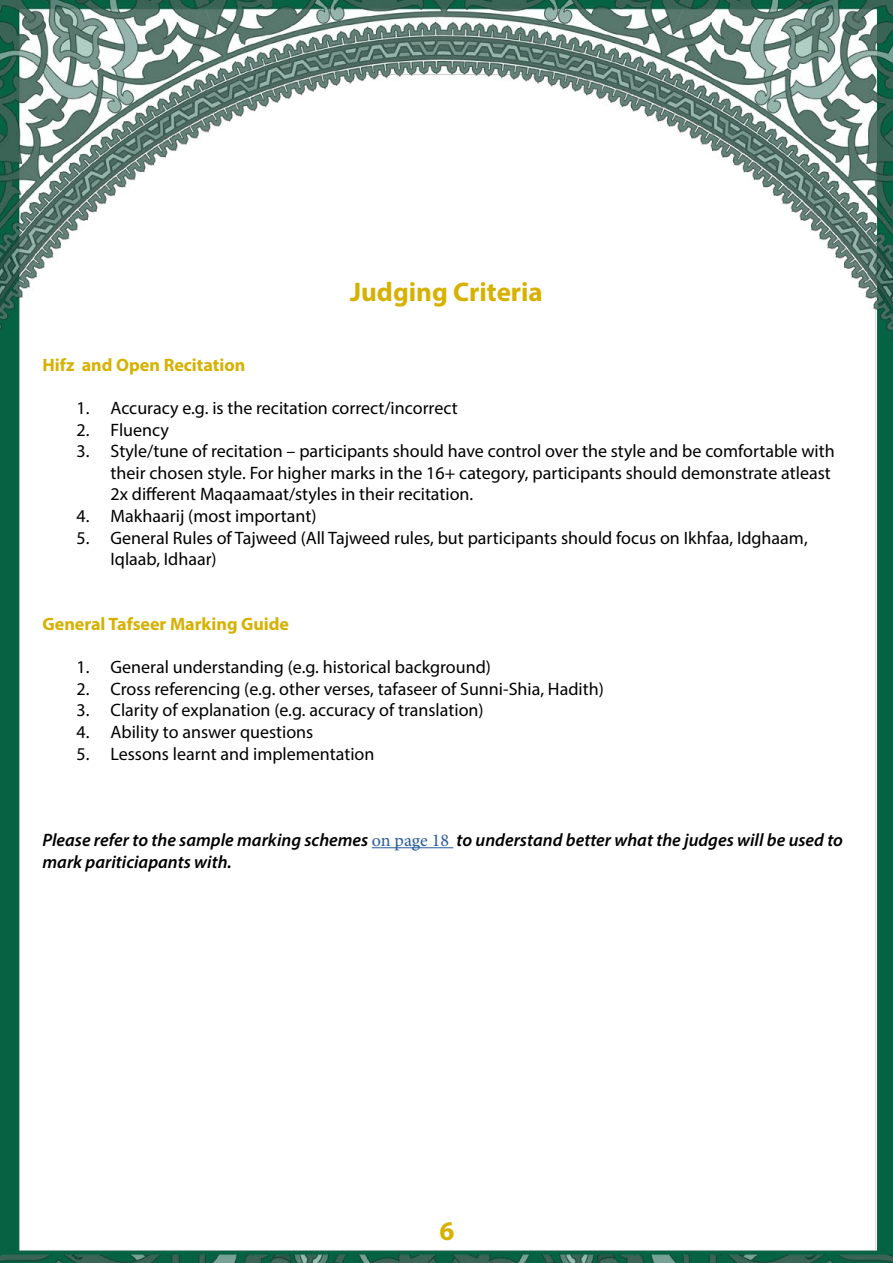
<style>
.page{position:relative;width:893px;height:1263px;background:#fff}
.page>*{position:absolute;margin:0;border:0;box-sizing:border-box;transform-origin:0 0}
.t1{font:700 27px "Myriad Pro";color:#d7b100}
.t2{font:18px/21.6px "Myriad Pro";color:#000}
.t3{font:italic 600 18px/21.6px "Myriad Pro";color:#000}
.t4{font:700 18px "Myriad Pro";color:#d7b100}
.s1{font-family:"Minion Pro";font-weight:400;font-style:normal;color:#275b9b}
</style>
<div class="page">
<img style="left:0;top:0;width:893px;height:1263px">
<hr style="left:372px;top:847px;width:81px;height:1px;background:#275b9b">
<h1 class="t1" style="left:350px;top:274px;width:194px">Judging Criteria</h1>
<p class="t4" style="left:43px;top:353px;width:204px">Hifz and Open Recitation</p>
<p class="t2" style="left:77px;top:397px;width:383px">1. Accuracy e.g. is the recitation correct/incorrect</p>
<p class="t2" style="left:77px;top:418px;width:94px">2. Fluency</p>
<p class="t2" style="left:111px;top:440px;width:726px;text-indent:-34px">3. Style/tune of recitation – participants should have control over the style and be comfortable with their chosen style. For higher marks in the 16+ category, participants should demonstrate atleast<br>2x different Maqaamaat/styles in their recitation.</p>
<p class="t2" style="left:77px;top:505px;width:241px">4. Makhaarij (most important)</p>
<p class="t2" style="left:111px;top:526px;width:699px;text-indent:-34px">5. General Rules of Tajweed (All Tajweed rules, but participants should focus on Ikhfaa, Idghaam,<br>Iqlaab, Idhaar)</p>
<p class="t4" style="left:43px;top:612px;width:248px">General Tafseer Marking Guide</p>
<p class="t2" style="left:77px;top:656px;width:416px">1. General understanding (e.g. historical background)</p>
<p class="t2" style="left:77px;top:678px;width:529px">2. Cross referencing (e.g. other verses, tafaseer of Sunni-Shia, Hadith)</p>
<p class="t2" style="left:77px;top:699px;width:409px">3. Clarity of explanation (e.g. accuracy of translation)</p>
<p class="t2" style="left:77px;top:721px;width:238px">4. Ability to answer questions</p>
<p class="t2" style="left:77px;top:742px;width:299px">5. Lessons learnt and implementation</p>
<p class="t3" style="left:43px;top:829px;width:802px">Please refer to the sample marking schemes <span class="s1">on page 18</span> to understand better what the judges will be used to mark pariticiapants with.</p>
<h1 class="t1" style="left:440px;top:1213px;width:16px">6</h1>
</div>
